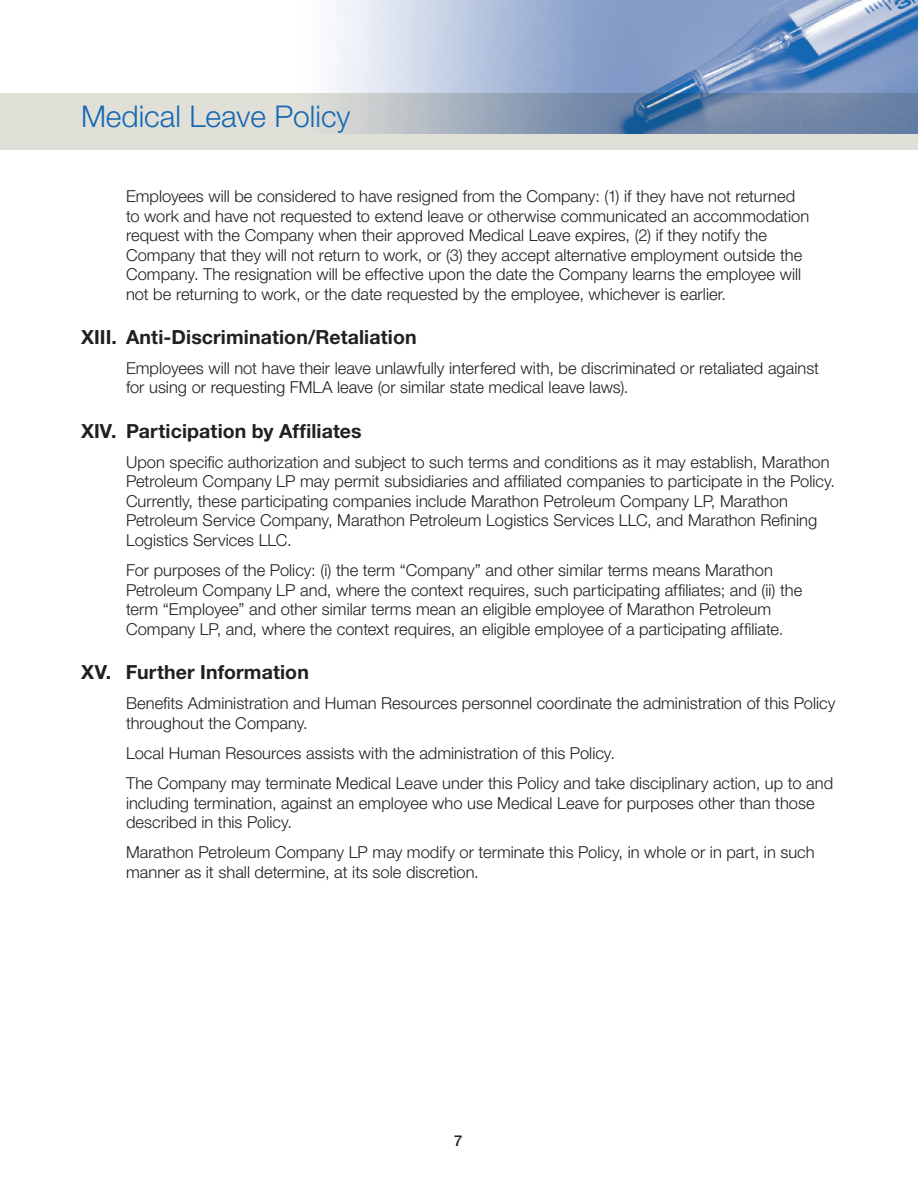
<style>
.page{position:relative;width:918px;height:1188px;background:#fff}
.page>*{position:absolute;margin:0;border:0;box-sizing:border-box;transform-origin:0 0}
.t1{font:300 30px "Helvetica Neue";color:#1768b4}
.HD_1{font:700 19.5px "Helvetica Neue";letter-spacing:.005em;color:#231f20}
.HD_1_Body{font:300 16.5px/19.5px "Helvetica Neue";color:#231f20}
.t2{font:500 15px "Helvetica Neue";color:#231f20}
</style>
<div class="page">
<div style="left:0;top:93px;width:918px;height:57px;background:#e1e0d8"></div>
<img style="left:335px;top:0;width:583px;height:133px">
<h1 class="t1" style="left:81px;top:98px;width:271px">Medical Leave Policy</h1>
<p class="HD_1_Body" style="left:126px;top:186px;width:685px">Employees will be considered to have resigned from the Company: (1) if they have not returned to work and have not requested to extend leave or otherwise communicated an accommodation request with the Company when their approved Medical Leave expires, (2) if they notify the Company that they will not return to work, or (3) they accept alternative employment outside the Company. The resignation will be effective upon the date the Company learns the employee will not be returning to work, or the date requested by the employee, whichever is earlier.</p>
<p class="HD_1" style="left:81px;top:325px;width:337px">XIII. Anti-Discrimination/Retaliation</p>
<p class="HD_1_Body" style="left:126px;top:358px;width:695px">Employees will not have their leave unlawfully interfered with, be discriminated or retaliated against for using or requesting FMLA leave (or similar state medical leave laws).</p>
<p class="HD_1" style="left:81px;top:419px;width:282px">XIV. Participation by Affiliates</p>
<p class="HD_1_Body" style="left:126px;top:452px;width:711px">Upon specific authorization and subject to such terms and conditions as it may establish, Marathon Petroleum Company LP may permit subsidiaries and affiliated companies to participate in the Policy.<br>Currently, these participating companies include Marathon Petroleum Company LP, Marathon Petroleum Service Company, Marathon Petroleum Logistics Services LLC, and Marathon Refining Logistics Services LLC.</p>
<p class="HD_1_Body" style="left:126px;top:560px;width:678px">For purposes of the Policy: (i) the term “Company” and other similar terms means Marathon Petroleum Company LP and, where the context requires, such participating affiliates; and (ii) the term “Employee” and other similar terms mean an eligible employee of Marathon Petroleum Company LP, and, where the context requires, an eligible employee of a participating affiliate.</p>
<p class="HD_1" style="left:81px;top:660px;width:229px">XV. Further Information</p>
<p class="HD_1_Body" style="left:126px;top:693px;width:711px">Benefits Administration and Human Resources personnel coordinate the administration of this Policy throughout the Company.</p>
<p class="HD_1_Body" style="left:126px;top:743px;width:491px">Local Human Resources assists with the administration of this Policy.</p>
<p class="HD_1_Body" style="left:126px;top:773px;width:709px">The Company may terminate Medical Leave under this Policy and take disciplinary action, up to and including termination, against an employee who use Medical Leave for purposes other than those described in this Policy.</p>
<p class="HD_1_Body" style="left:126px;top:842px;width:690px">Marathon Petroleum Company LP may modify or terminate this Policy, in whole or in part, in such manner as it shall determine, at its sole discretion.</p>
<p class="t2" style="left:454px;top:1131px;width:10px">7</p>
</div>
